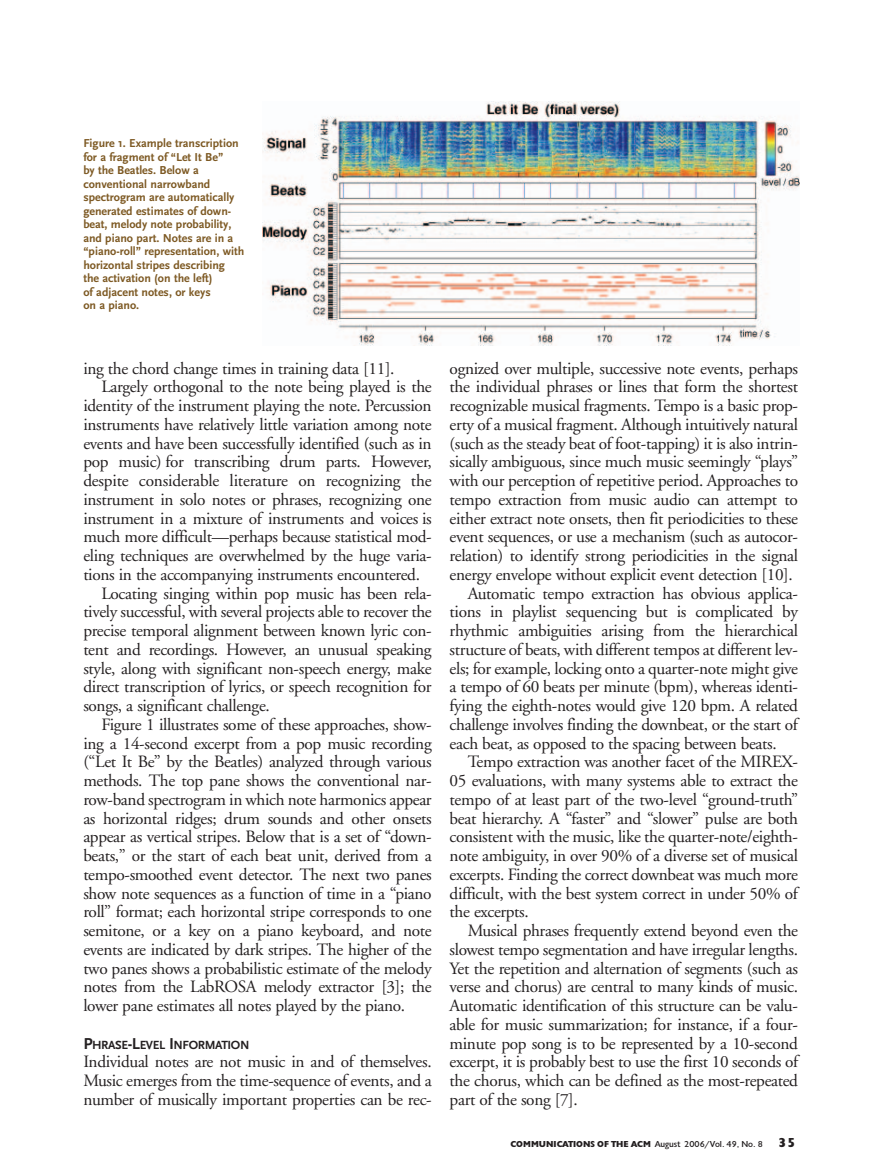
<style>
.page{position:relative;width:879px;height:1174px;background:#fff}
.page>*{position:absolute;margin:0;border:0;box-sizing:border-box;transform-origin:0 0}
.t1{font:17.25px/18.8px "Adobe Garamond";letter-spacing:-.02em;color:#231f20;text-align:justify}
.t2{font:700 12.3px "Scala Sans";letter-spacing:-.03em;color:#231f20}
.t3{font:700 12px/13.5px "Scala Sans";color:#7d5923}
.t4{font:900 9px "Gill";color:#231f20}
.s1{font-size:16.5px}
.s2{font-weight:400}
.s3{font-size:13.5px}
</style>
<div class="page">
<img style="left:262px;top:101px;width:537px;height:245px">
<p class="t3" style="left:83px;top:136px;width:162px">Figure 1. Example transcription for a fragment of “Let It Be”<br>by the Beatles. Below a conventional narrowband spectrogram are automatically generated estimates of down&shy;beat, melody note probability, and piano part. Notes are in a “piano-roll” representation, with horizontal stripes describing<br>the activation (on the left)<br>of adjacent notes, or keys<br>on a piano.</p>
<p class="t1" style="left:83px;top:360px;width:312px">ing the chord change times in training data [11].</p>
<p class="t1" style="left:101px;top:379px;width:332px">Largely orthogonal to the note being played is the</p>
<p class="t1" style="left:83px;top:398px;width:349px">identity of the instrument playing the note. Percussion</p>
<p class="t1" style="left:83px;top:416px;width:350px">instruments have relatively little variation among note</p>
<p class="t1" style="left:83px;top:435px;width:349px">events and have been successfully identified (such as in</p>
<p class="t1" style="left:83px;top:454px;width:350px">pop music) for transcribing drum parts. However,</p>
<p class="t1" style="left:83px;top:473px;width:349px">despite considerable literature on recognizing the</p>
<p class="t1" style="left:83px;top:491px;width:349px">instrument in solo notes or phrases, recognizing one</p>
<p class="t1" style="left:83px;top:510px;width:349px">instrument in a mixture of instruments and voices is</p>
<p class="t1" style="left:83px;top:529px;width:349px">much more difficult—perhaps because statistical mod-</p>
<p class="t1" style="left:83px;top:548px;width:349px">eling techniques are overwhelmed by the huge varia-</p>
<p class="t1" style="left:83px;top:566px;width:338px">tions in the accompanying instruments encountered.</p>
<p class="t1" style="left:101px;top:585px;width:331px">Locating singing within pop music has been rela-</p>
<p class="t1" style="left:83px;top:604px;width:350px">tively successful, with several projects able to recover the</p>
<p class="t1" style="left:83px;top:623px;width:350px">precise temporal alignment between known lyric con-</p>
<p class="t1" style="left:83px;top:641px;width:349px">tent and recordings. However, an unusual speaking</p>
<p class="t1" style="left:83px;top:660px;width:349px">style, along with significant non-speech energy, make</p>
<p class="t1" style="left:83px;top:679px;width:350px">direct transcription of lyrics, or speech recognition for</p>
<p class="t1" style="left:83px;top:698px;width:188px">songs, a significant challenge.</p>
<p class="t1" style="left:101px;top:716px;width:332px">Figure 1 illustrates some of these approaches, show-</p>
<p class="t1" style="left:83px;top:735px;width:349px">ing a 14-second excerpt from a pop music recording</p>
<p class="t1" style="left:83px;top:754px;width:350px">(“Let It Be” by the Beatles) analyzed through various</p>
<p class="t1" style="left:83px;top:773px;width:350px">methods. The top pane shows the conventional nar-</p>
<p class="t1" style="left:83px;top:791px;width:350px">row-band spectrogram in which note harmonics appear</p>
<p class="t1" style="left:83px;top:810px;width:350px">as horizontal ridges; drum sounds and other onsets</p>
<p class="t1" style="left:83px;top:829px;width:349px">appear as vertical stripes. Below that is a set of “down-</p>
<p class="t1" style="left:83px;top:848px;width:349px">beats,” or the start of each beat unit, derived from a</p>
<p class="t1" style="left:83px;top:866px;width:350px">tempo-smoothed event detector. The next two panes</p>
<p class="t1" style="left:83px;top:885px;width:349px">show note sequences as a function of time in a “piano</p>
<p class="t1" style="left:83px;top:904px;width:349px">roll” format; each horizontal stripe corresponds to one</p>
<p class="t1" style="left:83px;top:923px;width:350px">semitone, or a key on a piano keyboard, and note</p>
<p class="t1" style="left:83px;top:941px;width:349px">events are indicated by dark stripes. The higher of the</p>
<p class="t1" style="left:83px;top:960px;width:349px">two panes shows a probabilistic estimate of the melody</p>
<p class="t1" style="left:83px;top:979px;width:349px">notes from the LabROSA melody extractor [3]; the</p>
<p class="t1" style="left:83px;top:998px;width:323px">lower pane estimates all notes played by the piano.</p>
<p class="t2" style="left:83px;top:1037px;width:167px"><span class="s1">P</span>HRASE<span class="s1">-L</span>EVEL <span class="s1">I</span>NFORMATION</p>
<p class="t1" style="left:83px;top:1054px;width:350px">Individual notes are not music in and of themselves.<br>Music emerges from the time-sequence of events, and a number of musically important properties can be rec-</p>
<p class="t1" style="left:449px;top:360px;width:350px">ognized over multiple, successive note events, perhaps</p>
<p class="t1" style="left:449px;top:379px;width:349px">the individual phrases or lines that form the shortest</p>
<p class="t1" style="left:449px;top:398px;width:350px">recognizable musical fragments. Tempo is a basic prop-</p>
<p class="t1" style="left:449px;top:416px;width:350px">erty of a musical fragment. Although intuitively natural</p>
<p class="t1" style="left:449px;top:435px;width:349px">(such as the steady beat of foot-tapping) it is also intrin-</p>
<p class="t1" style="left:449px;top:454px;width:350px">sically ambiguous, since much music seemingly “plays”</p>
<p class="t1" style="left:449px;top:473px;width:350px">with our perception of repetitive period. Approaches to</p>
<p class="t1" style="left:449px;top:491px;width:349px">tempo extraction from music audio can attempt to</p>
<p class="t1" style="left:449px;top:510px;width:349px">either extract note onsets, then fit periodicities to these</p>
<p class="t1" style="left:449px;top:529px;width:350px">event sequences, or use a mechanism (such as autocor-</p>
<p class="t1" style="left:449px;top:548px;width:350px">relation) to identify strong periodicities in the signal</p>
<p class="t1" style="left:449px;top:566px;width:344px">energy envelope without explicit event detection [10].</p>
<p class="t1" style="left:467px;top:585px;width:331px">Automatic tempo extraction has obvious applica-</p>
<p class="t1" style="left:449px;top:604px;width:349px">tions in playlist sequencing but is complicated by</p>
<p class="t1" style="left:449px;top:623px;width:350px">rhythmic ambiguities arising from the hierarchical</p>
<p class="t1" style="left:449px;top:641px;width:349px">structure of beats, with different tempos at different lev-</p>
<p class="t1" style="left:449px;top:660px;width:349px">els; for example, locking onto a quarter-note might give</p>
<p class="t1" style="left:449px;top:679px;width:350px">a tempo of 60 beats per minute (bpm), whereas identi-</p>
<p class="t1" style="left:449px;top:698px;width:349px">fying the eighth-notes would give 120 bpm. A related</p>
<p class="t1" style="left:449px;top:716px;width:349px">challenge involves finding the downbeat, or the start of</p>
<p class="t1" style="left:449px;top:735px;width:328px">each beat, as opposed to the spacing between beats.</p>
<p class="t1" style="left:467px;top:754px;width:332px">Tempo extraction was another facet of the MIREX-</p>
<p class="t1" style="left:449px;top:773px;width:350px">05 evaluations, with many systems able to extract the</p>
<p class="t1" style="left:449px;top:791px;width:349px">tempo of at least part of the two-level “ground-truth”</p>
<p class="t1" style="left:449px;top:810px;width:350px">beat hierarchy. A “faster” and “slower” pulse are both</p>
<p class="t1" style="left:449px;top:829px;width:349px">consistent with the music, like the quarter-note/eighth-</p>
<p class="t1" style="left:449px;top:848px;width:349px">note ambiguity, in over 90% of a diverse set of musical</p>
<p class="t1" style="left:449px;top:866px;width:349px">excerpts. Finding the correct downbeat was much more</p>
<p class="t1" style="left:449px;top:885px;width:349px">difficult, with the best system correct in under 50% of</p>
<p class="t1" style="left:449px;top:904px;width:81px">the excerpts.</p>
<p class="t1" style="left:467px;top:923px;width:332px">Musical phrases frequently extend beyond even the</p>
<p class="t1" style="left:449px;top:941px;width:350px">slowest tempo segmentation and have irregular lengths.</p>
<p class="t1" style="left:449px;top:960px;width:349px">Yet the repetition and alternation of segments (such as</p>
<p class="t1" style="left:449px;top:979px;width:349px">verse and chorus) are central to many kinds of music.</p>
<p class="t1" style="left:449px;top:998px;width:349px">Automatic identification of this structure can be valu-</p>
<p class="t1" style="left:449px;top:1016px;width:349px">able for music summarization; for instance, if a four-</p>
<p class="t1" style="left:449px;top:1035px;width:349px">minute pop song is to be represented by a 10-second</p>
<p class="t1" style="left:449px;top:1054px;width:350px">excerpt, it is probably best to use the first 10 seconds of</p>
<p class="t1" style="left:449px;top:1073px;width:350px">the chorus, which can be defined as the most-repeated</p>
<p class="t1" style="left:449px;top:1091px;width:130px">part of the song [7].</p>
<p class="t4" style="left:510px;top:1141px;width:286px">COMMUNICATIONS OF THE ACM <span class="s2">August 2006/Vol. 49, No. 8</span> <span class="s3">35</span></p>
</div>
